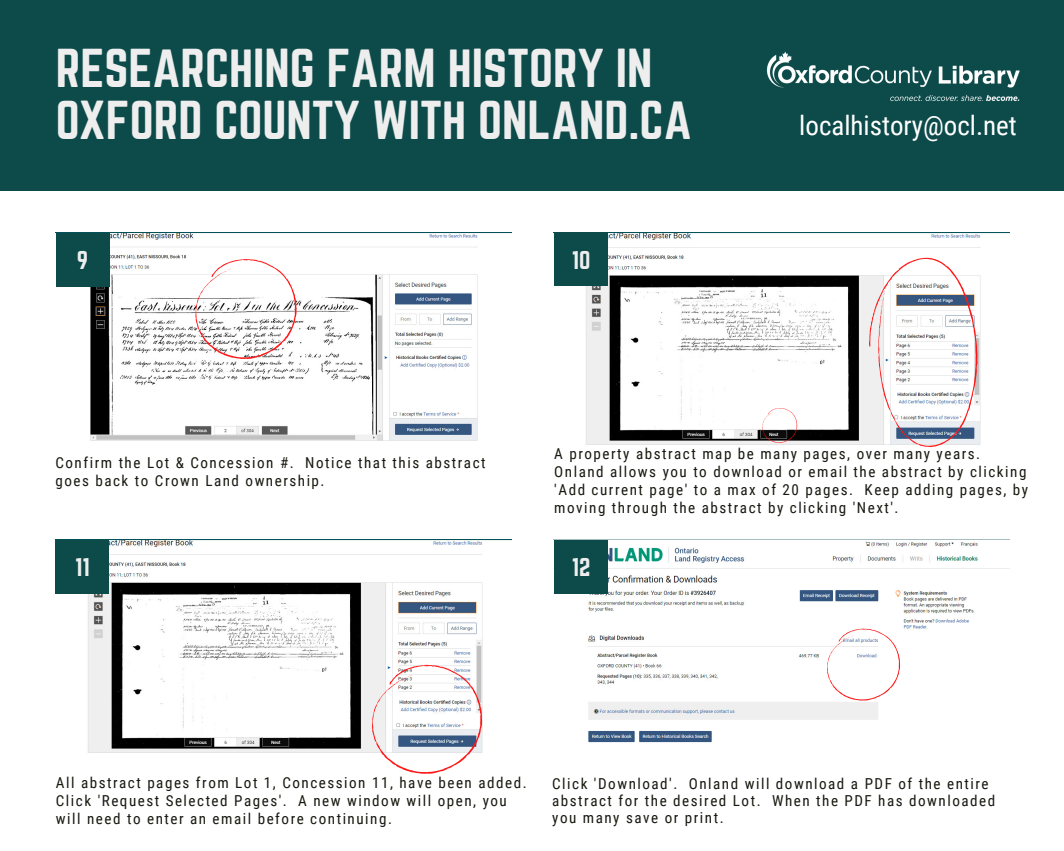
<style>
.page{position:relative;width:1064px;height:851px;background:#fff}
.page>*{position:absolute;margin:0;border:0;box-sizing:border-box;transform-origin:0 0}
.t1{font:48px/51.8px "Norwester";color:#eee}
.t2{font:27px "Roboto Condensed";color:#fff}
.t3{font:22.65px "Norwester";color:#eee}
.t4{font:15.15px/18px "Roboto Condensed";letter-spacing:.1em;color:#181810}
</style>
<div class="page">
<div style="left:0;top:0;width:1063px;height:190px;background:#0d4a4a"></div>
<img style="left:55px;top:232px;width:456px;height:209px">
<img style="left:553px;top:233px;width:456px;height:212px">
<img style="left:55px;top:540px;width:456px;height:213px">
<img style="left:553px;top:541px;width:456px;height:202px">
<div style="left:56px;top:233px;width:54px;height:53px;background:#0d4a4a"></div>
<div style="left:554px;top:540px;width:54px;height:53px;background:#0d4a4a"></div>
<div style="left:554px;top:232px;width:54px;height:54px;background:#0d4a4a"></div>
<div style="left:55px;top:540px;width:54px;height:53px;background:#0d4a4a"></div>
<svg style="left:846px;top:248px;width:154px;height:200px"></svg>
<svg style="left:372px;top:664px;width:110px;height:110px"></svg>
<img style="left:766px;top:51px;width:254px;height:51px">
<svg style="left:762px;top:408px;width:35px;height:35px"></svg>
<svg style="left:195px;top:259px;width:101px;height:100px"></svg>
<svg style="left:826px;top:628px;width:73px;height:72px"></svg>
<h1 class="t1" style="left:56px;top:45px;width:637px">RESEARCHING FARM HISTORY IN<br>OXFORD COUNTY WITH ONLAND.CA</h1>
<h3 class="t3" style="left:77px;top:249px;width:13px">9</h3>
<h3 class="t3" style="left:571px;top:249px;width:20px">10</h3>
<h2 class="t2" style="left:799px;top:110px;width:219px">localhistory@ocl.net</h2>
<p class="t4" style="left:55px;top:454px;width:431px">Confirm the Lot &amp; Concession #. Notice that this abstract goes back to Crown Land ownership.</p>
<p class="t4" style="left:554px;top:445px;width:475px">A property abstract map be many pages, over many years.<br>Onland allows you to download or email the abstract by clicking 'Add current page' to a max of 20 pages. Keep adding pages, by moving through the abstract by clicking 'Next'.</p>
<h3 class="t3" style="left:75px;top:556px;width:16px">11</h3>
<h3 class="t3" style="left:571px;top:556px;width:20px">12</h3>
<p class="t4" style="left:56px;top:773px;width:472px">All abstract pages from Lot 1, Concession 11, have been added.<br>Click 'Request Selected Pages'. A new window will open, you will need to enter an email before continuing.</p>
<p class="t4" style="left:552px;top:775px;width:444px;line-height:17px">Click 'Download'. Onland will download a PDF of the entire abstract for the desired Lot. When the PDF has downloaded you many save or print.</p>
</div>
